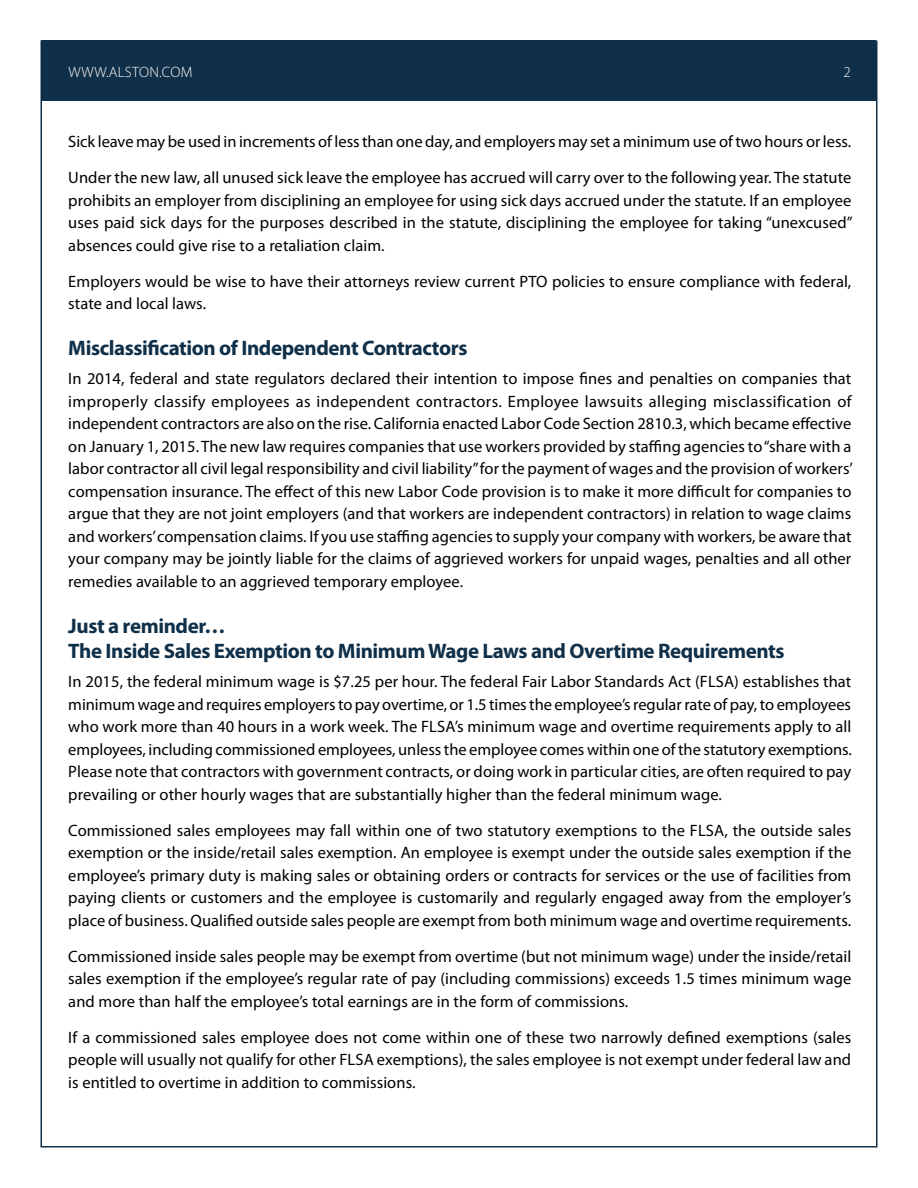
<style>
.page{position:relative;width:918px;height:1188px;background:#fff}
.page>*{position:absolute;margin:0;border:0;box-sizing:border-box;transform-origin:0 0}
.t1{font:700 21px/25.5px "Myriad Pro";letter-spacing:-.02em;color:#102f48}
.t2{font:16.5px/22.5px "Myriad Pro";letter-spacing:.005em;color:#000;text-align:justify}
.t3{font:300 15px "Myriad Pro";letter-spacing:.02em;color:#fff}
</style>
<div class="page">
<div style="left:42px;top:40px;width:834px;height:61px;background:#102f48"></div>
<p class="t3" style="left:68px;top:63px;width:126px">WWW.ALSTON.COM</p>
<p class="t3" style="left:843px;top:63px;width:9px">2</p>
<p class="t2" style="left:68px;top:124px;width:785px;line-height:36px">Sick leave may be used in increments of less than one day, and employers may set a minimum use of two hours or less.<br>Under the new law, all unused sick leave the employee has accrued will carry over to the following year. The statute</p>
<p class="t2" style="left:68px;top:189px;width:786px">prohibits an employer from disciplining an employee for using sick days accrued under the statute. If an employee uses paid sick days for the purposes described in the statute, disciplining the employee for taking “unexcused” absences could give rise to a retaliation claim.</p>
<p class="t2" style="left:68px;top:270px;width:784px">Employers would be wise to have their attorneys review current PTO policies to ensure compliance with federal, state and local laws.</p>
<p class="t1" style="left:68px;top:335px;width:401px">Misclassification of Independent Contractors</p>
<p class="t2" style="left:68px;top:367px;width:786px">In 2014, federal and state regulators declared their intention to impose fines and penalties on companies that improperly classify employees as independent contractors. Employee lawsuits alleging misclassification of independent contractors are also on the rise. California enacted Labor Code Section 2810.3, which became effective on January 1, 2015. The new law requires companies that use workers provided by staffing agencies to “share with a labor contractor all civil legal responsibility and civil liability” for the payment of wages and the provision of workers’ compensation insurance. The effect of this new Labor Code provision is to make it more difficult for companies to argue that they are not joint employers (and that workers are independent contractors) in relation to wage claims and workers’ compensation claims. If you use staffing agencies to supply your company with workers, be aware that your company may be jointly liable for the claims of aggrieved workers for unpaid wages, penalties and all other remedies available to an aggrieved temporary employee.</p>
<p class="t1" style="left:68px;top:612px;width:718px">Just a reminder…<br>The Inside Sales Exemption to Minimum Wage Laws and Overtime Requirements</p>
<p class="t2" style="left:68px;top:670px;width:785px">In 2015, the federal minimum wage is $7.25 per hour. The federal Fair Labor Standards Act (FLSA) establishes that minimum wage and requires employers to pay overtime, or 1.5 times the employee’s regular rate of pay, to employees who work more than 40 hours in a work week. The FLSA’s minimum wage and overtime requirements apply to all employees, including commissioned employees, unless the employee comes within one of the statutory exemptions.<br>Please note that contractors with government contracts, or doing work in particular cities, are often required to pay prevailing or other hourly wages that are substantially higher than the federal minimum wage.</p>
<p class="t2" style="left:68px;top:819px;width:785px">Commissioned sales employees may fall within one of two statutory exemptions to the FLSA, the outside sales exemption or the inside/retail sales exemption. An employee is exempt under the outside sales exemption if the employee’s primary duty is making sales or obtaining orders or contracts for services or the use of facilities from paying clients or customers and the employee is customarily and regularly engaged away from the employer’s place of business. Qualified outside sales people are exempt from both minimum wage and overtime requirements.</p>
<p class="t2" style="left:68px;top:945px;width:785px">Commissioned inside sales people may be exempt from overtime (but not minimum wage) under the inside/retail sales exemption if the employee’s regular rate of pay (including commissions) exceeds 1.5 times minimum wage and more than half the employee’s total earnings are in the form of commissions.</p>
<p class="t2" style="left:68px;top:1026px;width:785px">If a commissioned sales employee does not come within one of these two narrowly defined exemptions (sales people will usually not qualify for other FLSA exemptions), the sales employee is not exempt under federal law and is entitled to overtime in addition to commissions.</p>
</div>
